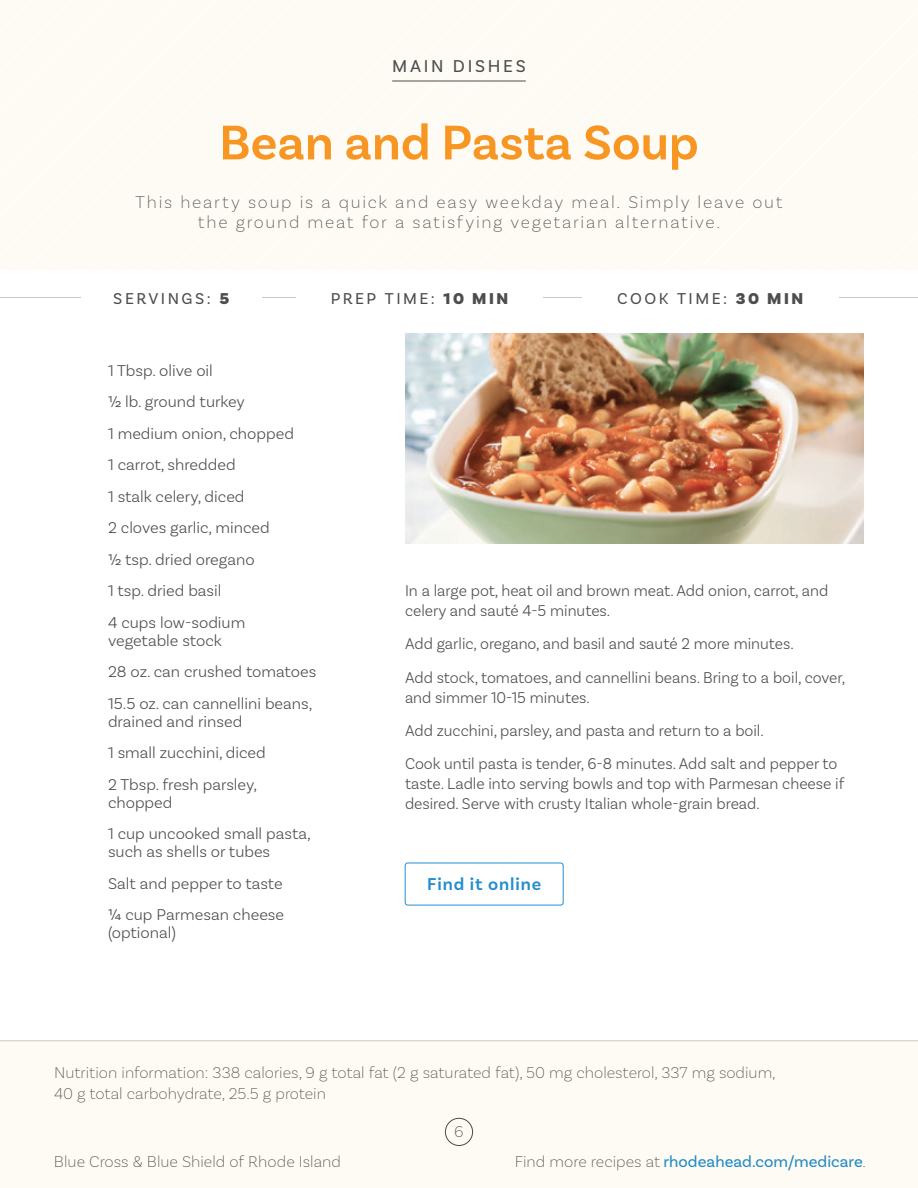
<style>
.page{position:relative;width:918px;height:1188px;background:#fff}
.page>*{position:absolute;margin:0;border:0;box-sizing:border-box;transform-origin:0 0}
.t1{font:600 51px "Basic Sans";color:#f79623}
.t2{font:200 18px/19.5px "Basic Sans";letter-spacing:.095em;color:#4c4d4e;text-align:center}
.t3{font:600 18px "Basic Sans";letter-spacing:.05em;color:#238ece}
.t4{font:18px "Basic Sans";letter-spacing:.15em;color:#4c4d4e}
.t5{font:300 16.5px/33.3px "Basic Sans";color:#4c4d4e;scale:.96 1}
.t6{font:300 16.5px/31.5px "Basic Sans";color:#4c4d4e}
.t7{font:200 16.5px/21px "Basic Sans";color:#4c4d4e}
.t8{font:16.5px "Basic Sans";color:#238ece}
.t9{font:16.5px "Basic Sans";letter-spacing:.155em;color:#4c4d4e}
.s1{font-weight:900}
.s2{font-weight:200;color:#4c4d4e}
</style>
<div class="page">
<div style="left:0;top:1041px;width:918px;height:147px;background:#fefbf4"></div>
<hr style="left:0;top:1040px;width:918px;height:1px;background:#cac9c9">
<div style="left:0;top:0;width:918px;height:270px;background:#fefbf4"></div>
<hr style="left:0;top:297px;width:918px;height:1px;background:#cac9c9">
<img style="left:405px;top:334px;width:459px;height:210px">
<hr style="left:392px;top:81px;width:134px;height:1px;background:#4c4d4e">
<div style="left:296px;top:291px;width:247px;height:13px;background:#fff"></div>
<div style="left:81px;top:291px;width:180px;height:13px;background:#fff"></div>
<div style="left:582px;top:291px;width:256px;height:13px;background:#fff"></div>
<div style="left:405px;top:863px;width:158px;height:42px;border:1px solid #238ece;border-radius:3px"></div>
<p class="t4" style="left:392px;top:55px;width:135px">MAIN DISHES</p>
<h1 class="t1" style="left:219px;top:112px;width:481px">Bean and Pasta Soup</h1>
<p class="t2" style="left:136px;top:192px;width:648px">This hearty soup is a quick and easy weekday meal. Simply leave out the ground meat for a satisfying vegetarian alternative.</p>
<p class="t9" style="left:113px;top:288px;width:117px">SERVINGS: <span class="s1">5</span></p>
<p class="t9" style="left:331px;top:288px;width:179px">PREP TIME: <span class="s1">10 MIN</span></p>
<p class="t9" style="left:617px;top:288px;width:188px">COOK TIME: <span class="s1">30 MIN</span></p>
<p class="t6" style="left:108px;top:355px;width:188px">1 Tbsp. olive oil<br>½ lb. ground turkey<br>1 medium onion, chopped<br>1 carrot, shredded<br>1 stalk celery, diced<br>2 cloves garlic, minced<br>½ tsp. dried oregano<br>1 tsp. dried basil<br>4 cups low-sodium</p>
<p class="t6" style="left:108px;top:625px;width:210px">vegetable stock<br>28 oz. can crushed tomatoes<br>15.5 oz. can cannellini beans,</p>
<p class="t6" style="left:108px;top:705px;width:159px">drained and rinsed<br>1 small zucchini, diced<br>2 Tbsp. fresh parsley,</p>
<p class="t6" style="left:108px;top:786px;width:204px">chopped<br>1 cup uncooked small pasta,</p>
<p class="t6" style="left:108px;top:836px;width:178px">such as shells or tubes<br>Salt and pepper to taste ¼ cup Parmesan cheese</p>
<p class="t6" style="left:108px;top:917px;width:70px">(optional)</p>
<p class="t5" style="left:405px;top:581px;width:442px;line-height:19.8px">In a large pot, heat oil and brown meat. Add onion, carrot, and celery and sauté 4-5 minutes.</p>
<p class="t5" style="left:405px;top:627px;width:460px">Add garlic, oregano, and basil and sauté 2 more minutes.<br>Add stock, tomatoes, and cannellini beans. Bring to a boil, cover,</p>
<p class="t5" style="left:405px;top:680px;width:452px">and simmer 10-15 minutes.<br>Add zucchini, parsley, and pasta and return to a boil.<br>Cook until pasta is tender, 6-8 minutes. Add salt and pepper to</p>
<p class="t5" style="left:405px;top:773px;width:459px;line-height:19.8px">taste. Ladle into serving bowls and top with Parmesan cheese if desired. Serve with crusty Italian whole-grain bread.</p>
<p class="t3" style="left:427px;top:874px;width:116px">Find it online</p>
<p class="t7" style="left:54px;top:1062px;width:723px">Nutrition information: 338 calories, 9 g total fat (2 g saturated fat), 50 mg cholesterol, 337 mg sodium,<br>40 g total carbohydrate, 25.5 g protein</p>
<p class="t7" style="left:454px;top:1121px;width:11px">6</p>
<p class="t7" style="left:54px;top:1151px;width:289px">Blue Cross &amp; Blue Shield of Rhode Island</p>
<p class="t8" style="left:515px;top:1152px;width:353px"><span class="s2">Find more recipes at</span> rhodeahead.com/medicare<span class="s2">.</span></p>
</div>
